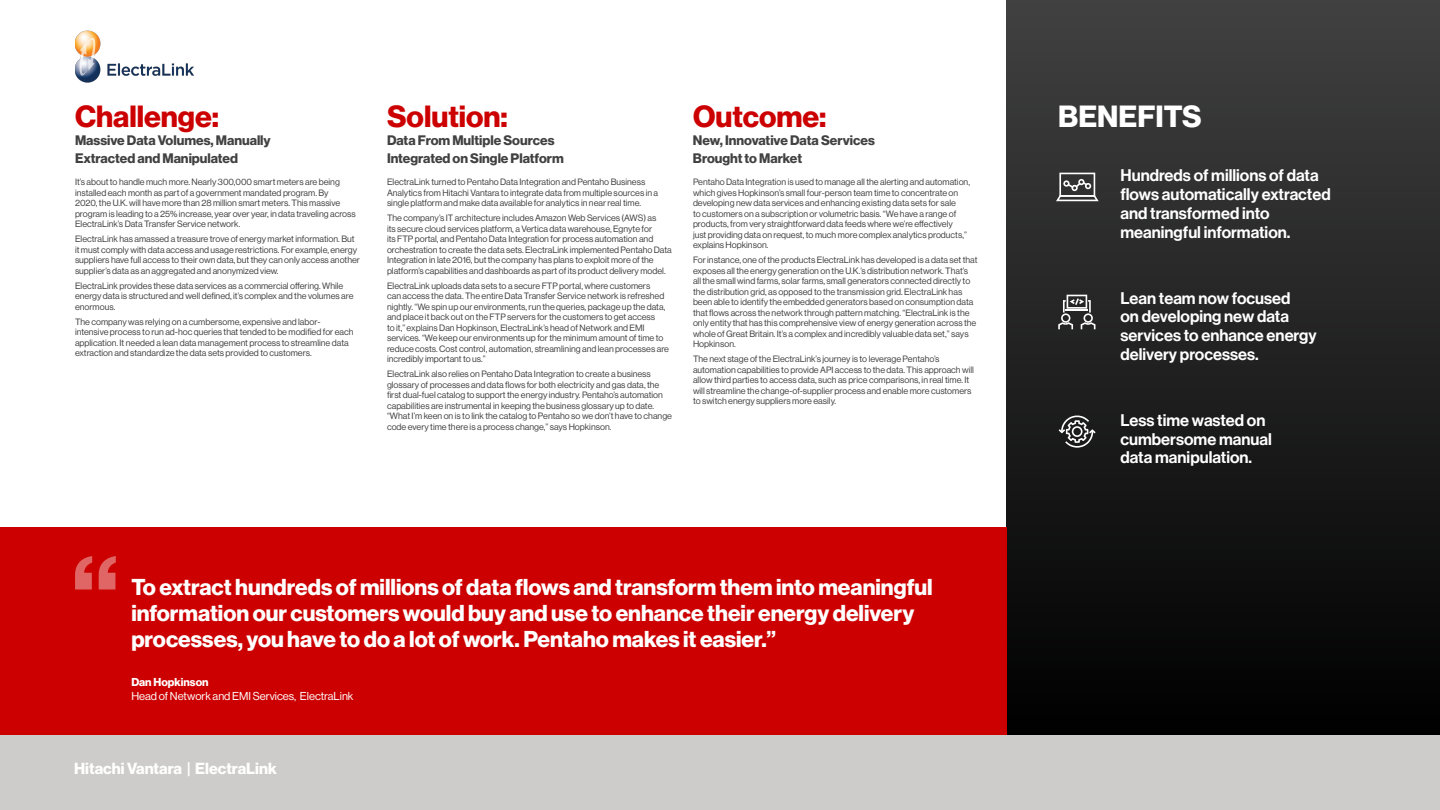
<style>
.page{position:relative;width:1440px;height:810px;background:#fff}
.page>*{position:absolute;margin:0;border:0;box-sizing:border-box;transform-origin:0 0}
.t1{font:112.5px "N Haas Grotesk DS Pro 75 Bd";color:#fff}
.t2{font:30px "N Haas Grotesk DS Pro 75 Bd";color:#c00}
.t3{font:30px "N Haas Grotesk DS Pro 75 Bd";color:#fff}
.t4{font:22.5px/26.2px "N Haas Grotesk DS Pro 75 Bd";color:#fff}
.t5{font:16.5px/18.8px "N Haas Grotesk DS Pro 65 Md";color:#fff}
.t6{font:15.75px "N Haas Grotesk DS Pro 75 Bd";color:#fff}
.t7{font:13.5px/18px "N Haas Grotesk DS Pro 75 Bd";color:#414141}
.t8{font:11.25px "N Haas Grotesk DS Pro 55 Rg";color:#fff}
.t9{font:11.25px "N Haas Grotesk DS Pro 75 Bd";color:#fff}
.t10{font:9px/10.5px "N Haas Grotesk DS Pro 55 Rg";color:#414141}
</style>
<div class="page">
<div style="left:0;top:735px;width:1440px;height:75px;background:#cdcccb"></div>
<div style="left:1006px;top:0;width:434px;height:735px;background:linear-gradient(to bottom,#414141,#000)"></div>
<img style="left:75px;top:30px;width:119px;height:53px">
<div style="left:0;top:528px;width:1006px;height:207px;background:#c00"></div>
<svg style="left:1056px;top:173px;width:43px;height:28px"></svg>
<svg style="left:1058px;top:295px;width:37px;height:34px"></svg>
<svg style="left:1059px;top:415px;width:37px;height:33px"></svg>
<h2 class="t2" style="left:75px;top:99px;width:146px">Challenge:</h2>
<h3 class="t7" style="left:75px;top:131px;width:197px">Massive Data Volumes, Manually<br>Extracted and Manipulated</h3>
<p class="t10" style="left:75px;top:177px;width:282px">It’s about to handle much more. Nearly 300,000 smart meters are being installed each month as part of a government mandated program. By<br>2020, the U.K. will have more than 28 million smart meters. This massive program is leading to a 25% increase, year over year, in data traveling across ElectraLink’s Data Transfer Service network.</p>
<p class="t10" style="left:75px;top:234px;width:286px">ElectraLink has amassed a treasure trove of energy market information. But it must comply with data access and usage restrictions. For example, energy suppliers have full access to their own data, but they can only access another supplier’s data as an aggregated and anonymized view.</p>
<p class="t10" style="left:75px;top:280px;width:280px">ElectraLink provides these data services as a commercial offering. While energy data is structured and well defined, it’s complex and the volumes are enormous.</p>
<p class="t10" style="left:75px;top:317px;width:280px">The company was relying on a cumbersome, expensive and labor&shy;intensive process to run ad-hoc queries that tended to be modified for each application. It needed a lean data management process to streamline data extraction and standardize the data sets provided to customers.</p>
<h2 class="t2" style="left:387px;top:99px;width:122px">Solution:</h2>
<h3 class="t7" style="left:387px;top:131px;width:178px">Data From Multiple Sources<br>Integrated on Single Platform</h3>
<p class="t10" style="left:387px;top:177px;width:273px">ElectraLink turned to Pentaho Data Integration and Pentaho Business<br>Analytics from Hitachi Vantara to integrate data from multiple sources in a single platform and make data available for analytics in near real time.</p>
<p class="t10" style="left:387px;top:213px;width:286px">The company’s IT architecture includes Amazon Web Services (AWS) as<br>its secure cloud services platform, a Vertica data warehouse, Egnyte for<br>its FTP portal, and Pentaho Data Integration for process automation and orchestration to create the data sets. ElectraLink implemented Pentaho Data Integration in late 2016, but the company has plans to exploit more of the platform’s capabilities and dashboards as part of its product delivery model.</p>
<p class="t10" style="left:387px;top:280px;width:284px">ElectraLink uploads data sets to a secure FTP portal, where customers<br>can access the data. The entire Data Transfer Service network is refreshed nightly. “We spin up our environments, run the queries, package up the data, and place it back out on the FTP servers for the customers to get access<br>to it,” explains Dan Hopkinson, ElectraLink’s head of Network and EMI services. “We keep our environments up for the minimum amount of time to reduce costs. Cost control, automation, streamlining and lean processes are incredibly important to us.”</p>
<p class="t10" style="left:387px;top:369px;width:287px">ElectraLink also relies on Pentaho Data Integration to create a business glossary of processes and data flows for both electricity and gas data, the first dual-fuel catalog to support the energy industry. Pentaho’s automation capabilities are instrumental in keeping the business glossary up to date. “What I’m keen on is to link the catalog to Pentaho so we don’t have to change code every time there is a process change,” says Hopkinson.</p>
<h2 class="t2" style="left:693px;top:99px;width:135px">Outcome:</h2>
<h3 class="t7" style="left:693px;top:131px;width:183px">New, Innovative Data Services<br>Brought to Market</h3>
<p class="t10" style="left:693px;top:177px;width:279px">Pentaho Data Integration is used to manage all the alerting and automation, which gives Hopkinson’s small four-person team time to concentrate on developing new data services and enhancing existing data sets for sale<br>to customers on a subscription or volumetric basis. “We have a range of products, from very straightforward data feeds where we’re effectively<br>just providing data on request, to much more complex analytics products,” explains Hopkinson.</p>
<p class="t10" style="left:693px;top:255px;width:286px">For instance, one of the products ElectraLink has developed is a data set that exposes all the energy generation on the U.K.’s distribution network. That’s all the small wind farms, solar farms, small generators connected directly to the distribution grid, as opposed to the transmission grid. ElectraLink has been able to identify the embedded generators based on consumption data that flows across the network through pattern matching. “ElectraLink is the only entity that has this comprehensive view of energy generation across the whole of Great Britain. It’s a complex and incredibly valuable data set,” says Hopkinson.</p>
<p class="t10" style="left:693px;top:354px;width:283px">The next stage of the ElectraLink’s journey is to leverage Pentaho’s automation capabilities to provide API access to the data. This approach will allow third parties to access data, such as price comparisons, in real time. It will streamline the change-of-supplier process and enable more customers to switch energy suppliers more easily.</p>
<h1 class="t1" style="left:71px;top:532px;width:50px">“</h1>
<h3 class="t4" style="left:131px;top:574px;width:803px">To extract hundreds of millions of data flows and transform them into meaningful information our customers would buy and use to enhance their energy delivery</h3>
<h3 class="t4" style="left:131px;top:626px;width:646px">processes, you have to do a lot of work. Pentaho makes it easier.”</h3>
<p class="t9" style="left:131px;top:676px;width:79px">Dan Hopkinson</p>
<p class="t8" style="left:131px;top:690px;width:224px">Head of Network and EMI Services, ElectraLink</p>
<h3 class="t6" style="left:74px;top:760px;width:204px">Hitachi Vantara | ElectraLink</h3>
<h2 class="t3" style="left:1058px;top:99px;width:145px">BENEFITS</h2>
<h3 class="t5" style="left:1120px;top:166px;width:212px">Hundreds of millions of data flows automatically extracted and transformed into meaningful information.</h3>
<h3 class="t5" style="left:1120px;top:289px;width:198px">Lean team now focused<br>on developing new data services to enhance energy delivery processes.</h3>
<h3 class="t5" style="left:1120px;top:411px;width:153px">Less time wasted on cumbersome manual data manipulation.</h3>
</div>
